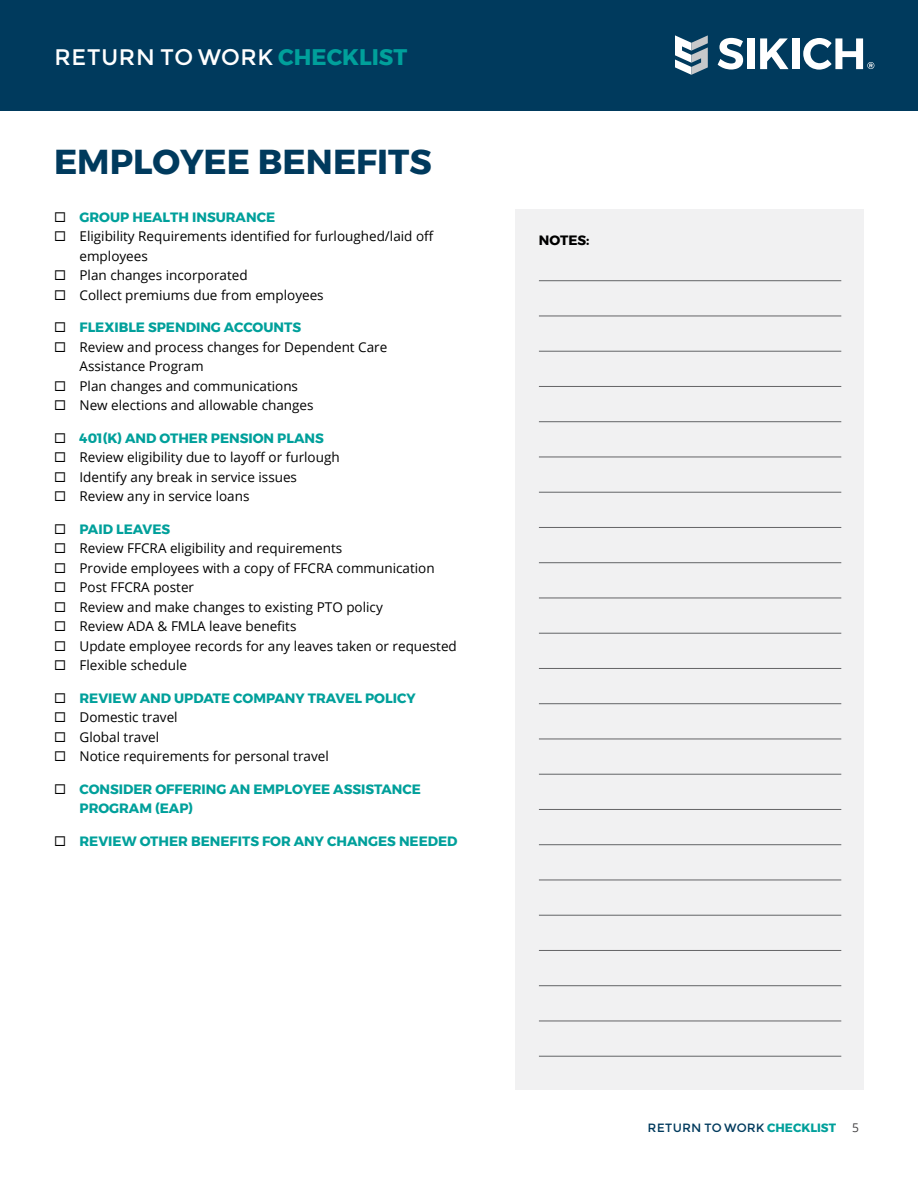
<style>
.page{position:relative;width:918px;height:1188px;background:#fff}
.page>*{position:absolute;margin:0;border:0;box-sizing:border-box;transform-origin:0 0}
.t1{font:700 34.5px "Montserrat";color:#003a5d}
.t2{font:22.5px "Montserrat";color:#fff}
.t3{font:13.5px/19.5px "Open Sans";color:#000}
.t4{font:700 13.5px/19.5px "Montserrat";color:#00a09b}
.t5{font:700 13.5px "Montserrat";color:#000}
.t6{font:12px "Montserrat";color:#003a5d}
.t7{font:12px "Open Sans";color:#414042}
.s1{font-weight:700;color:#00a09b}
.s2{color:#000}
</style>
<div class="page">
<div style="left:0;top:0;width:918px;height:110px;background:#003a5d"></div>
<svg style="left:718px;top:38px;width:25px;height:32px"></svg>
<div style="left:748px;top:38px;width:7px;height:31px;background:#fff"></div>
<svg style="left:760px;top:38px;width:29px;height:31px"></svg>
<div style="left:792px;top:38px;width:7px;height:31px;background:#fff"></div>
<svg style="left:803px;top:38px;width:71px;height:32px"></svg>
<svg style="left:675px;top:35px;width:33px;height:40px"></svg>
<div style="left:515px;top:209px;width:349px;height:881px;background:#f1f1f2"></div>
<hr style="left:539px;top:280px;width:302px;height:1px;background:#636466">
<hr style="left:539px;top:316px;width:302px;height:1px;background:#636466">
<hr style="left:539px;top:351px;width:302px;height:1px;background:#636466">
<hr style="left:539px;top:386px;width:302px;height:1px;background:#636466">
<hr style="left:539px;top:421px;width:302px;height:1px;background:#636466">
<hr style="left:539px;top:457px;width:302px;height:1px;background:#636466">
<hr style="left:539px;top:492px;width:302px;height:1px;background:#636466">
<hr style="left:539px;top:527px;width:302px;height:1px;background:#636466">
<hr style="left:539px;top:562px;width:302px;height:1px;background:#636466">
<hr style="left:539px;top:598px;width:302px;height:1px;background:#636466">
<hr style="left:539px;top:633px;width:302px;height:1px;background:#636466">
<hr style="left:539px;top:668px;width:302px;height:1px;background:#636466">
<hr style="left:539px;top:703px;width:302px;height:1px;background:#636466">
<hr style="left:539px;top:739px;width:302px;height:1px;background:#636466">
<hr style="left:539px;top:774px;width:302px;height:1px;background:#636466">
<hr style="left:539px;top:809px;width:302px;height:1px;background:#636466">
<hr style="left:539px;top:844px;width:302px;height:1px;background:#636466">
<hr style="left:539px;top:880px;width:302px;height:1px;background:#636466">
<hr style="left:539px;top:915px;width:302px;height:1px;background:#636466">
<hr style="left:539px;top:950px;width:302px;height:1px;background:#636466">
<hr style="left:539px;top:985px;width:302px;height:1px;background:#636466">
<hr style="left:539px;top:1021px;width:302px;height:1px;background:#636466">
<hr style="left:539px;top:1056px;width:302px;height:1px;background:#636466">
<h2 class="t2" style="left:54px;top:43px;width:355px">RETURN TO WORK <span class="s1">CHECKLIST</span></h2>
<h1 class="t1" style="left:54px;top:134px;width:379px">EMPLOYEE BENEFITS</h1>
<p class="t4" style="left:54px;top:207px;width:223px"><span class="s2">◻</span> GROUP HEALTH INSURANCE</p>
<p class="t3" style="left:80px;top:226px;width:356px;text-indent:-26px">◻ Eligibility Requirements identified for furloughed/laid off employees</p>
<p class="t3" style="left:54px;top:265px;width:195px">◻ Plan changes incorporated</p>
<p class="t3" style="left:54px;top:285px;width:271px">◻ Collect premiums due from employees</p>
<p class="t4" style="left:54px;top:318px;width:249px"><span class="s2">◻</span> FLEXIBLE SPENDING ACCOUNTS</p>
<p class="t3" style="left:80px;top:337px;width:309px;text-indent:-26px">◻ Review and process changes for Dependent Care<br>Assistance Program</p>
<p class="t3" style="left:54px;top:376px;width:246px">◻ Plan changes and communications</p>
<p class="t3" style="left:54px;top:395px;width:261px">◻ New elections and allowable changes</p>
<p class="t4" style="left:54px;top:428px;width:271px"><span class="s2">◻</span> 401(K) AND OTHER PENSION PLANS</p>
<p class="t3" style="left:54px;top:447px;width:287px">◻ Review eligibility due to layoff or furlough</p>
<p class="t3" style="left:54px;top:467px;width:245px">◻ Identify any break in service issues</p>
<p class="t3" style="left:54px;top:486px;width:197px">◻ Review any in service loans</p>
<p class="t4" style="left:54px;top:519px;width:118px"><span class="s2">◻</span> PAID LEAVES</p>
<p class="t3" style="left:54px;top:538px;width:290px">◻ Review FFCRA eligibility and requirements</p>
<p class="t3" style="left:54px;top:558px;width:382px">◻ Provide employees with a copy of FFCRA communication</p>
<p class="t3" style="left:54px;top:577px;width:142px">◻ Post FFCRA poster</p>
<p class="t3" style="left:54px;top:597px;width:330px">◻ Review and make changes to existing PTO policy</p>
<p class="t3" style="left:54px;top:616px;width:244px">◻ Review ADA &amp; FMLA leave benefits</p>
<p class="t3" style="left:54px;top:636px;width:404px">◻ Update employee records for any leaves taken or requested</p>
<p class="t3" style="left:54px;top:655px;width:135px">◻ Flexible schedule</p>
<p class="t4" style="left:54px;top:688px;width:363px"><span class="s2">◻</span> REVIEW AND UPDATE COMPANY TRAVEL POLICY</p>
<p class="t3" style="left:54px;top:707px;width:125px">◻ Domestic travel</p>
<p class="t3" style="left:54px;top:727px;width:107px">◻ Global travel</p>
<p class="t3" style="left:54px;top:746px;width:276px">◻ Notice requirements for personal travel</p>
<p class="t4" style="left:80px;top:779px;width:343px;text-indent:-26px"><span class="s2">◻</span> CONSIDER OFFERING AN EMPLOYEE ASSISTANCE<br>PROGRAM (EAP)</p>
<p class="t4" style="left:54px;top:831px;width:405px"><span class="s2">◻</span> REVIEW OTHER BENEFITS FOR ANY CHANGES NEEDED</p>
<p class="t5" style="left:539px;top:229px;width:52px">NOTES:</p>
<p class="t6" style="left:648px;top:1120px;width:190px">RETURN TO WORK <span class="s1">CHECKLIST</span></p>
<p class="t7" style="left:852px;top:1119px;width:8px">5</p>
</div>
